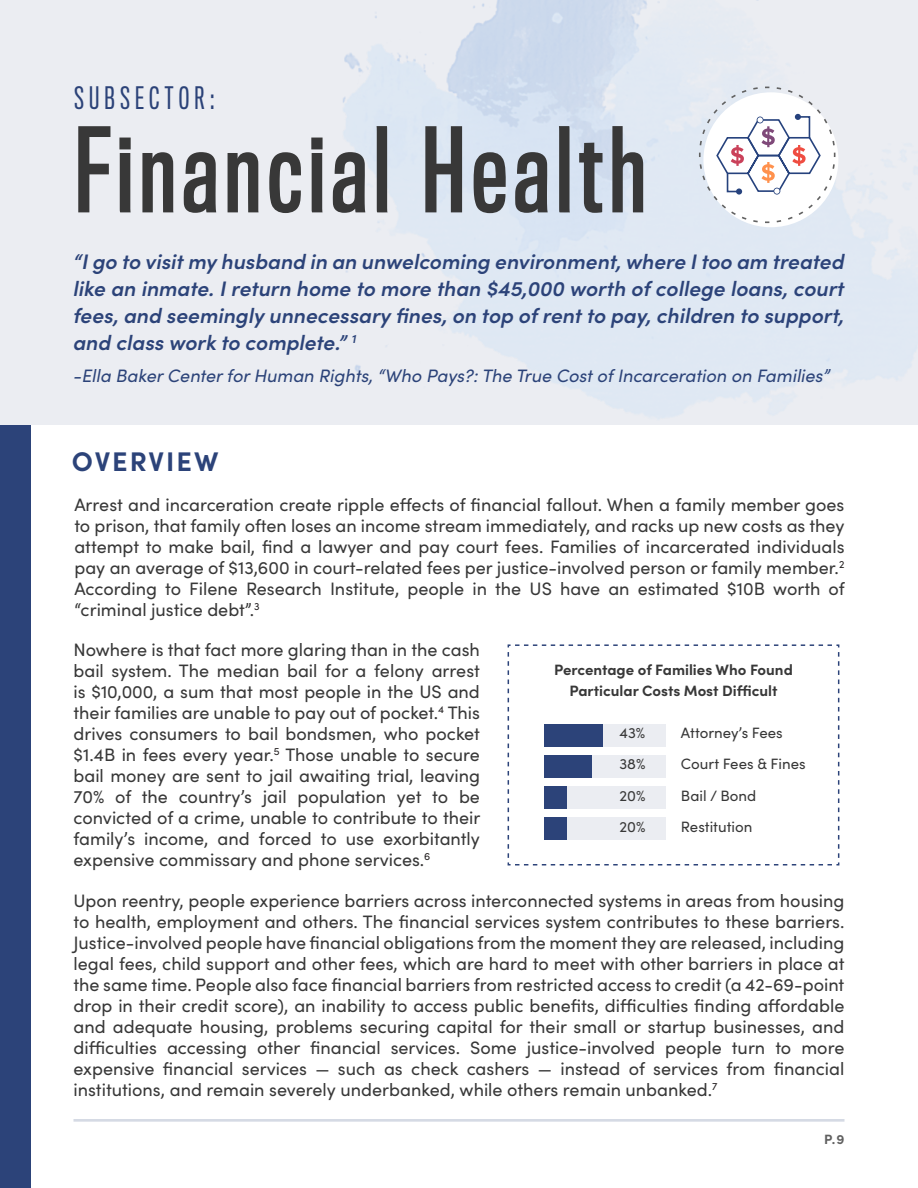
<style>
.page{position:relative;width:918px;height:1188px;background:#fff}
.page>*{position:absolute;margin:0;border:0;box-sizing:border-box;transform-origin:0 0}
.t1{font:108px "Titling Gothic FB Comp Standard";letter-spacing:.055em;color:#383838}
.t2{font:28.5px "Titling Gothic FB Comp";letter-spacing:.185em;color:#2b4278}
.t3{font:700 27px "Sofia Pro";letter-spacing:.075em;color:#2c4379}
.t4{font:italic 600 21px/27px "Sofia Pro";color:#2c4379;text-align:justify}
.t5{font:18px/21px "Sofia Pro";color:#383838;text-align:justify}
.t6{font:italic 18px "Sofia Pro";color:#2c4379}
.t7{font:15px "Sofia Pro";color:#383838}
.t8{font:700 15px/21px "Sofia Pro";color:#383838;text-align:center}
.t9{font:700 13.5px "Sofia Pro";color:#606060}
</style>
<div class="page">
<div style="left:0;top:332px;width:31px;height:856px;background:#2c4379"></div>
<div style="left:0;top:0;width:918px;height:424px;background:#ebedf2"></div>
<img style="left:343px;top:0;width:575px;height:419px">
<svg style="left:698px;top:86px;width:138px;height:138px"></svg>
<hr style="left:74px;top:1119px;width:770px;height:3px;background:#d5dae4">
<svg style="left:507px;top:644px;width:333px;height:222px"></svg>
<div style="left:544px;top:725px;width:122px;height:22px;background:#ebedf2"></div>
<div style="left:544px;top:725px;width:59px;height:22px;background:#2c4379"></div>
<div style="left:544px;top:756px;width:122px;height:22px;background:#ebedf2"></div>
<div style="left:544px;top:756px;width:48px;height:22px;background:#2c4379"></div>
<div style="left:544px;top:787px;width:122px;height:22px;background:#ebedf2"></div>
<div style="left:544px;top:787px;width:23px;height:22px;background:#2c4379"></div>
<div style="left:544px;top:818px;width:122px;height:22px;background:#ebedf2"></div>
<div style="left:544px;top:818px;width:23px;height:22px;background:#2c4379"></div>
<p class="t2" style="left:74px;top:82px;width:142px">SUBSECTOR:</p>
<p class="t1" style="left:74px;top:109px;width:573px">Financial Health</p>
<p class="t4" style="left:74px;top:247px;width:773px">“I go to visit my husband in an unwelcoming environment, where I too am treated like an inmate. I return home to more than $45,000 worth of college loans, court fees, and seemingly unnecessary fines, on top of rent to pay, children to support, and class work to complete.” <sup>1</sup></p>
<p class="t6" style="left:74px;top:362px;width:758px">-Ella Baker Center for Human Rights, “Who Pays?: The True Cost of Incarceration on Families”</p>
<p class="t3" style="left:72px;top:440px;width:148px">OVERVIEW</p>
<p class="t5" style="left:74px;top:493px;width:772px">Arrest and incarceration create ripple effects of financial fallout. When a family member goes to prison, that family often loses an income stream immediately, and racks up new costs as they attempt to make bail, find a lawyer and pay court fees. Families of incarcerated individuals pay an average of $13,600 in court-related fees per justice-involved person or family member.<sup>2<br></sup>According to Filene Research Institute, people in the US have an estimated $10B worth of “criminal justice debt”.<sup>3</sup></p>
<p class="t5" style="left:73px;top:638px;width:408px">Nowhere is that fact more glaring than in the cash bail system. The median bail for a felony arrest is $10,000, a sum that most people in the US and their families are unable to pay out of pocket.<sup>4</sup> This drives consumers to bail bondsmen, who pocket $1.4B in fees every year.<sup>5</sup> Those unable to secure bail money are sent to jail awaiting trial, leaving 70% of the country’s jail population yet to be convicted of a crime, unable to contribute to their family’s income, and forced to use exorbitantly expensive commissary and phone services.<sup>6</sup></p>
<p class="t5" style="left:74px;top:889px;width:773px">Upon reentry, people experience barriers across interconnected systems in areas from housing to health, employment and others. The financial services system contributes to these barriers.<br>Justice-involved people have financial obligations from the moment they are released, including legal fees, child support and other fees, which are hard to meet with other barriers in place at the same time. People also face financial barriers from restricted access to credit (a 42-69-point drop in their credit score), an inability to access public benefits, difficulties finding affordable and adequate housing, problems securing capital for their small or startup businesses, and difficulties accessing other financial services. Some justice-involved people turn to more expensive financial services — such as check cashers — instead of services from financial institutions, and remain severely underbanked, while others remain unbanked.<sup>7</sup></p>
<p class="t8" style="left:554px;top:658px;width:240px">Percentage of Families Who Found<br>Particular Costs Most Difficult</p>
<p class="t7" style="left:681px;top:722px;width:103px">Attorney’s Fees</p>
<p class="t7" style="left:681px;top:753px;width:126px">Court Fees &amp; Fines</p>
<p class="t7" style="left:681px;top:785px;width:77px">Bail / Bond</p>
<p class="t7" style="left:681px;top:816px;width:73px">Restitution</p>
<p class="t7" style="left:620px;top:722px;width:27px">43%</p>
<p class="t7" style="left:620px;top:753px;width:28px">38%</p>
<p class="t7" style="left:620px;top:785px;width:28px">20%</p>
<p class="t7" style="left:620px;top:816px;width:28px">20%</p>
<p class="t9" style="left:824px;top:1129px;width:22px">P.9</p>
</div>
